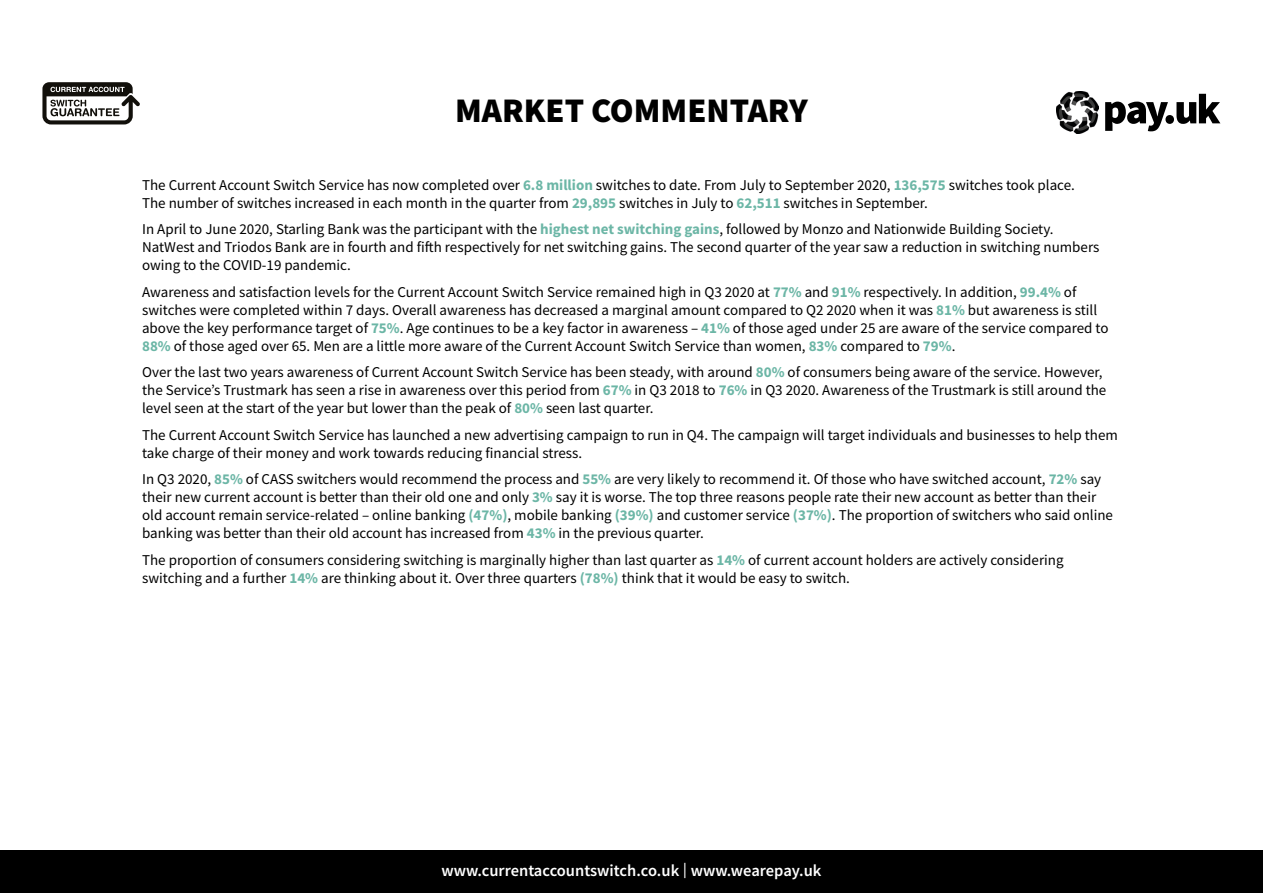
<style>
.page{position:relative;width:1263px;height:893px;background:#fff}
.page>*{position:absolute;margin:0;border:0;box-sizing:border-box;transform-origin:0 0}
.t1{font:900 34.5px "Source Sans Pro";color:#000}
.t2{font:600 16.5px "Source Sans Pro";color:#fff}
.t3{font:15px/18px "Source Sans Pro";color:#000}
.s1{font-weight:700;color:#6cb6a6}
.s2{font-family:"Gotham";font-weight:400}
</style>
<div class="page">
<svg style="left:42px;top:82px;width:98px;height:43px"></svg>
<svg style="left:1105px;top:94px;width:115px;height:37px"></svg>
<div style="left:0;top:850px;width:1263px;height:43px;background:#000"></div>
<img style="left:1057px;top:92px;width:41px;height:41px">
<h1 class="t1" style="left:455px;top:87px;width:354px">MARKET COMMENTARY</h1>
<p class="t3" style="left:142px;top:176px;width:934px">The Current Account Switch Service has now completed over <span class="s1">6.8 million</span> switches to date. From July to September 2020, <span class="s1">136,575</span> switches took place.<br>The number of switches increased in each month in the quarter from <span class="s1">29,895</span> switches in July to <span class="s1">62,511</span> switches in September.</p>
<p class="t3" style="left:142px;top:220px;width:959px">In April to June 2020, Starling Bank was the participant with the <span class="s1">highest net switching gains</span>, followed by Monzo and Nationwide Building Society.<br>NatWest and Triodos Bank are in fourth and fifth respectively for net switching gains. The second quarter of the year saw a reduction in switching numbers owing to the COVID-19 pandemic.</p>
<p class="t3" style="left:142px;top:283px;width:968px">Awareness and satisfaction levels for the Current Account Switch Service remained high in Q3 2020 at <span class="s1">77%</span> and <span class="s1">91%</span> respectively. In addition, <span class="s1">99.4%</span> of switches were completed within 7 days. Overall awareness has decreased a marginal amount compared to Q2 2020 when it was <span class="s1">81%</span> but awareness is still above the key performance target of <span class="s1">75%</span>. Age continues to be a key factor in awareness – <span class="s1">41%</span> of those aged under 25 are aware of the service compared to <span class="s1">88%</span> of those aged over 65. Men are a little more aware of the Current Account Switch Service than women, <span class="s1">83%</span> compared to <span class="s1">79%</span>.</p>
<p class="t3" style="left:142px;top:363px;width:966px">Over the last two years awareness of Current Account Switch Service has been steady, with around <span class="s1">80%</span> of consumers being aware of the service. However, the Service’s Trustmark has seen a rise in awareness over this period from <span class="s1">67%</span> in Q3 2018 to <span class="s1">76%</span> in Q3 2020. Awareness of the Trustmark is still around the level seen at the start of the year but lower than the peak of <span class="s1">80%</span> seen last quarter.</p>
<p class="t3" style="left:142px;top:426px;width:977px">The Current Account Switch Service has launched a new advertising campaign to run in Q4. The campaign will target individuals and businesses to help them take charge of their money and work towards reducing financial stress.</p>
<p class="t3" style="left:142px;top:470px;width:972px">In Q3 2020, <span class="s1">85%</span> of CASS switchers would recommend the process and <span class="s1">55%</span> are very likely to recommend it. Of those who have switched account, <span class="s1">72%</span> say their new current account is better than their old one and only <span class="s1">3%</span> say it is worse. The top three reasons people rate their new account as better than their old account remain service-related – online banking <span class="s1">(47%)</span>, mobile banking <span class="s1">(39%)</span> and customer service <span class="s1">(37%)</span>. The proportion of switchers who said online banking was better than their old account has increased from <span class="s1">43%</span> in the previous quarter.</p>
<p class="t3" style="left:142px;top:551px;width:923px">The proportion of consumers considering switching is marginally higher than last quarter as <span class="s1">14%</span> of current account holders are actively considering switching and a further <span class="s1">14%</span> are thinking about it. Over three quarters <span class="s1">(78%)</span> think that it would be easy to switch.</p>
<p class="t2" style="left:441px;top:860px;width:382px">www.currentaccountswitch.co.uk <span class="s2">|</span> www.wearepay.uk</p>
</div>
